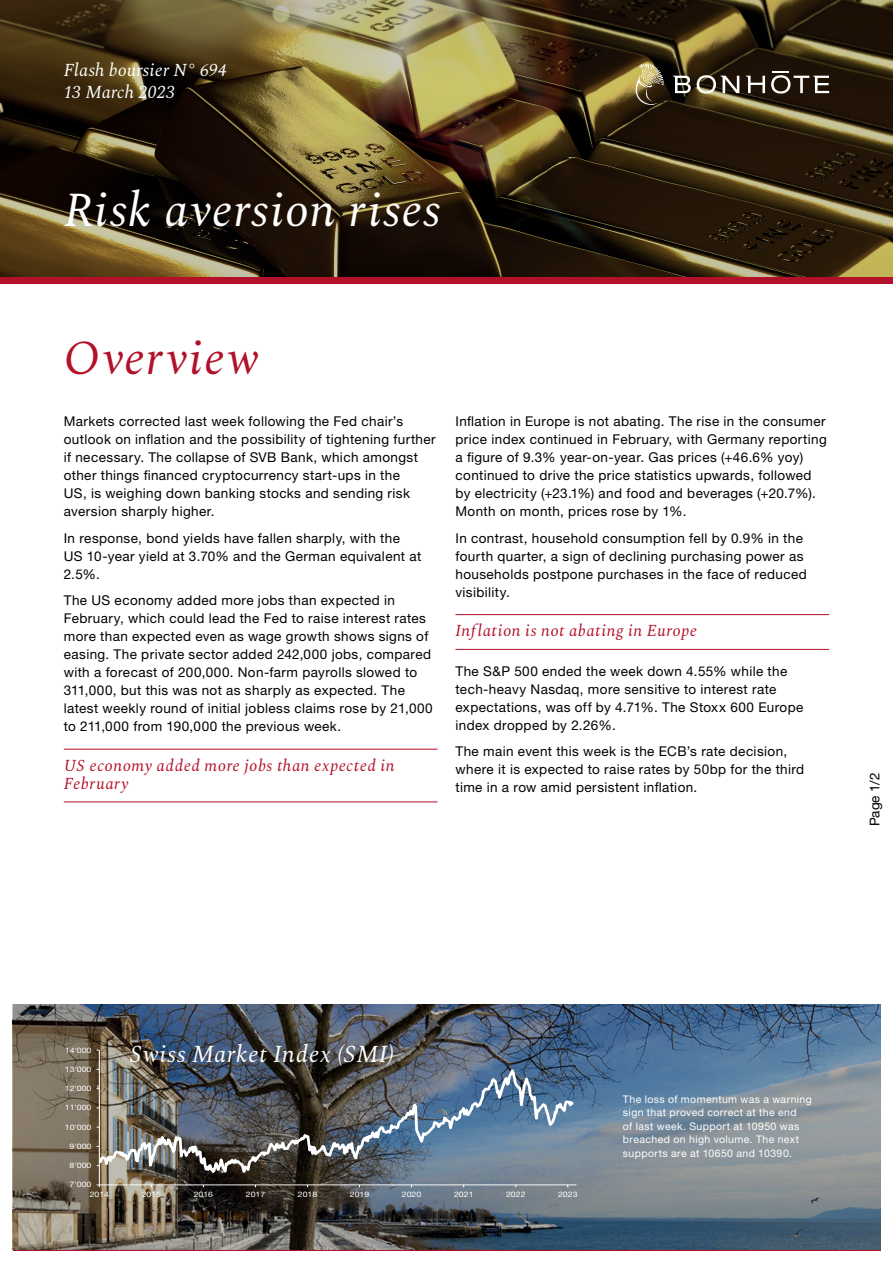
<style>
.page{position:relative;width:893px;height:1263px;background:#fff}
.page>*{position:absolute;margin:0;border:0;box-sizing:border-box;transform-origin:0 0}
.t1{font:italic 48px "Spectral";letter-spacing:.025em;color:#fff}
.t2{font:italic 48px "Spectral";letter-spacing:.025em;color:#b31029}
.t3{font:italic 24px "Spectral";letter-spacing:.03em;color:#fff}
.t4{font:italic 18px "Spectral";letter-spacing:.01em;color:#fff}
.t5{font:italic 16.5px/18px "Spectral";letter-spacing:.03em;color:#b31029}
.t6{font:13.5px/18px "Helvetica Neue LT Std";letter-spacing:.03em;color:#000}
.t7{font:10.5px/13.5px "Helvetica Neue LT Std";letter-spacing:.04em;color:#fff}
.t8{font:7.5px "Helvetica Neue LT Std";color:#fff;scale:1.16 1}
</style>
<div class="page">
<img style="left:13px;top:1005px;width:867px;height:245px">
<svg style="left:0;top:0;width:893px;height:38px;background:#5b4f30"></svg>
<svg style="left:0;top:38px;width:893px;height:240px;background:#45361d"></svg>
<div style="left:0;top:278px;width:893px;height:6px;background:#b31029"></div>
<hr style="left:99px;top:1050px;width:1px;height:135px;background:#fff">
<hr style="left:99px;top:1184px;width:477px;height:1px;background:#fff">
<img style="left:99px;top:1064px;width:477px;height:120px">
<hr style="left:64px;top:749px;width:373px;height:1px;background:#b31029">
<hr style="left:64px;top:801px;width:373px;height:1px;background:#b31029">
<hr style="left:455px;top:614px;width:374px;height:1px;background:#b31029">
<hr style="left:455px;top:649px;width:374px;height:1px;background:#b31029">
<h3 class="t4" style="left:64px;top:57px;width:165px">Flash boursier N° 694</h3>
<h3 class="t4" style="left:64px;top:79px;width:113px">13 March 2023</h3>
<h1 class="t1" style="left:64px;top:175px;width:378px">Risk aversion rises</h1>
<h1 class="t2" style="left:64px;top:324px;width:196px">Overview</h1>
<p class="t6" style="left:64px;top:412px;width:373px">Markets corrected last week following the Fed chair’s outlook on inflation and the possibility of tightening further if necessary. The collapse of SVB Bank, which amongst other things financed cryptocurrency start-ups in the<br>US, is weighing down banking stocks and sending risk aversion sharply higher.</p>
<p class="t6" style="left:64px;top:529px;width:359px">In response, bond yields have fallen sharply, with the<br>US 10-year yield at 3.70% and the German equivalent at<br>2.5%.</p>
<p class="t6" style="left:64px;top:591px;width:370px">The US economy added more jobs than expected in February, which could lead the Fed to raise interest rates more than expected even as wage growth shows signs of easing. The private sector added 242,000 jobs, compared with a forecast of 200,000. Non-farm payrolls slowed to 311,000, but this was not as sharply as expected. The latest weekly round of initial jobless claims rose by 21,000 to 211,000 from 190,000 the previous week.</p>
<p class="t5" style="left:64px;top:755px;width:332px">US economy added more jobs than expected in<br>February</p>
<p class="t6" style="left:455px;top:412px;width:373px">Inflation in Europe is not abating. The rise in the consumer price index continued in February, with Germany reporting a figure of 9.3% year-on-year. Gas prices (+46.6% yoy) continued to drive the price statistics upwards, followed by electricity (+23.1%) and food and beverages (+20.7%).<br>Month on month, prices rose by 1%.</p>
<p class="t6" style="left:455px;top:529px;width:353px">In contrast, household consumption fell by 0.9% in the fourth quarter, a sign of declining purchasing power as households postpone purchases in the face of reduced visibility.</p>
<p class="t5" style="left:455px;top:621px;width:243px">Inflation is not abating in Europe</p>
<p class="t6" style="left:455px;top:661px;width:349px">The S&amp;P 500 ended the week down 4.55% while the tech-heavy Nasdaq, more sensitive to interest rate expectations, was off by 4.71%. The Stoxx 600 Europe index dropped by 2.26%.</p>
<p class="t6" style="left:455px;top:742px;width:350px">The main event this week is the ECB’s rate decision, where it is expected to raise rates by 50bp for the third time in a row amid persistent inflation.</p>
<p class="t6" style="left:866px;top:826px;width:55px;rotate:-90deg">Page 1/2</p>
<p class="t8" style="left:65px;top:1045px;width:25px">14'000</p>
<p class="t8" style="left:65px;top:1065px;width:25px">13'000</p>
<p class="t8" style="left:65px;top:1084px;width:25px">12'000</p>
<p class="t8" style="left:65px;top:1103px;width:25px">11'000</p>
<p class="t8" style="left:65px;top:1122px;width:25px">10'000</p>
<p class="t8" style="left:70px;top:1142px;width:20px">9'000</p>
<p class="t8" style="left:70px;top:1161px;width:20px">8'000</p>
<p class="t8" style="left:70px;top:1180px;width:20px">7'000</p>
<h2 class="t3" style="left:130px;top:1036px;width:266px">Swiss Market Index (SMI)</h2>
<p class="t8" style="left:90px;top:1190px;width:18px">2014</p>
<p class="t8" style="left:142px;top:1190px;width:18px">2015</p>
<p class="t8" style="left:194px;top:1190px;width:18px">2016</p>
<p class="t8" style="left:246px;top:1190px;width:18px">2017</p>
<p class="t8" style="left:298px;top:1190px;width:18px">2018</p>
<p class="t8" style="left:350px;top:1190px;width:18px">2019</p>
<p class="t8" style="left:402px;top:1190px;width:18px">2020</p>
<p class="t8" style="left:454px;top:1190px;width:18px">2021</p>
<p class="t8" style="left:506px;top:1190px;width:18px">2022</p>
<p class="t8" style="left:558px;top:1190px;width:18px">2023</p>
<p class="t7" style="left:623px;top:1092px;width:190px">The loss of momentum was a warning sign that proved correct at the end<br>of last week. Support at 10950 was breached on high volume. The next supports are at 10650 and 10390.</p>
</div>
